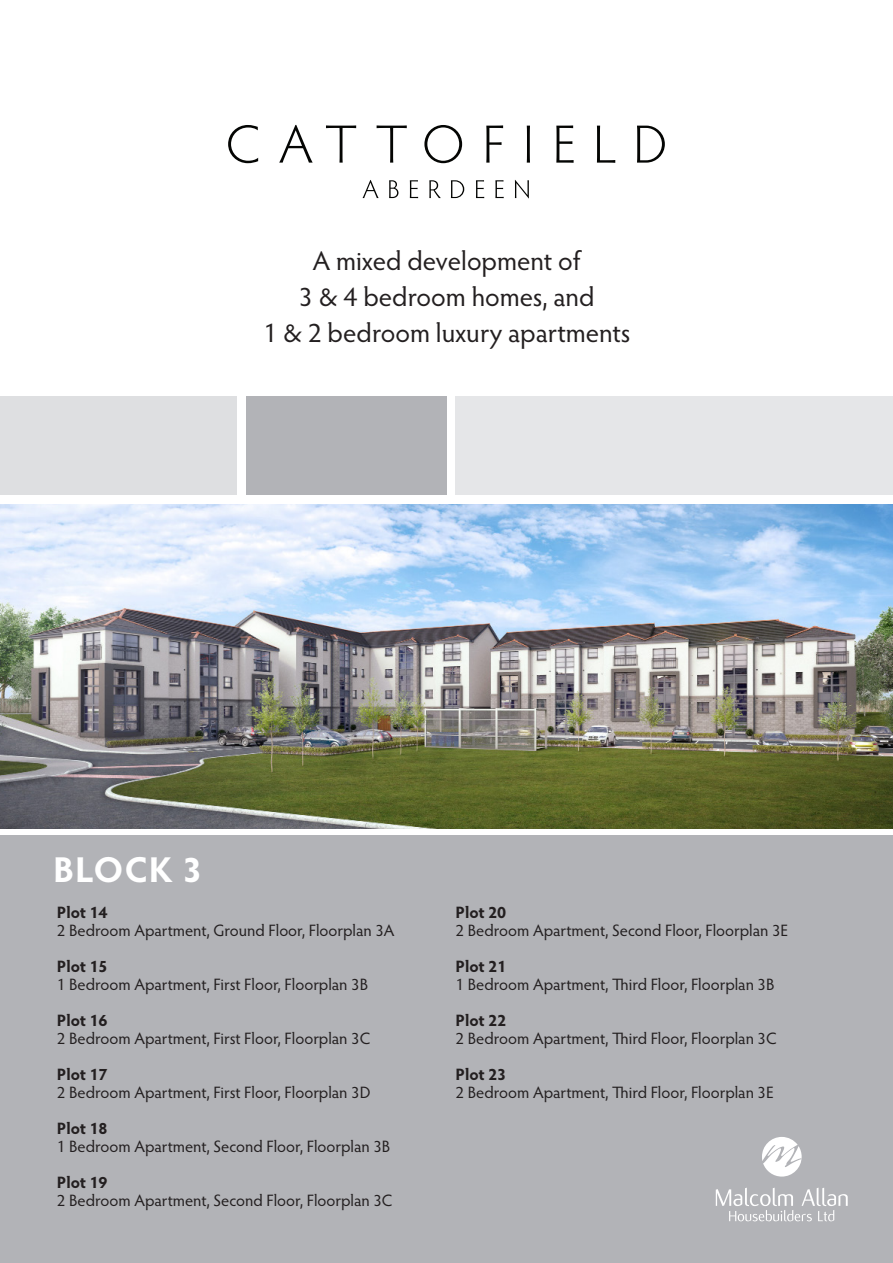
<style>
.page{position:relative;width:893px;height:1263px;background:#fff}
.page>*{position:absolute;margin:0;border:0;box-sizing:border-box;transform-origin:0 0}
.t1{font:700 36px "Hypatia Sans Pro";letter-spacing:.025em;color:#fff}
.t2{font:27px "Hypatia Sans Pro";color:#231f20}
.t3{font:16.5px "Hypatia Sans Pro";color:#231f20}
.t4{font:700 16.5px "Hypatia Sans Pro";color:#231f20}
</style>
<div class="page">
<div style="left:0;top:836px;width:893px;height:427px;background:#b2b3b7"></div>
<svg style="left:762px;top:1137px;width:40px;height:39px"></svg>
<svg style="left:716px;top:1187px;width:132px;height:34px"></svg>
<svg style="left:228px;top:125px;width:30px;height:38px"></svg>
<svg style="left:279px;top:125px;width:34px;height:38px"></svg>
<svg style="left:326px;top:125px;width:30px;height:38px"></svg>
<svg style="left:377px;top:125px;width:30px;height:38px"></svg>
<svg style="left:424px;top:125px;width:38px;height:38px"></svg>
<svg style="left:486px;top:125px;width:17px;height:38px"></svg>
<svg style="left:527px;top:126px;width:3px;height:37px"></svg>
<svg style="left:556px;top:125px;width:18px;height:38px"></svg>
<svg style="left:597px;top:126px;width:18px;height:37px"></svg>
<svg style="left:637px;top:126px;width:28px;height:37px"></svg>
<svg style="left:363px;top:180px;width:16px;height:18px"></svg>
<svg style="left:389px;top:180px;width:9px;height:18px"></svg>
<svg style="left:410px;top:180px;width:8px;height:18px"></svg>
<svg style="left:429px;top:180px;width:12px;height:18px"></svg>
<svg style="left:451px;top:180px;width:13px;height:18px"></svg>
<svg style="left:476px;top:180px;width:8px;height:18px"></svg>
<svg style="left:495px;top:180px;width:9px;height:18px"></svg>
<svg style="left:515px;top:180px;width:14px;height:18px"></svg>
<img style="left:0;top:504px;width:893px;height:324px">
<div style="left:0;top:396px;width:237px;height:99px;background:#dedfe1"></div>
<div style="left:246px;top:396px;width:200px;height:99px;background:#b2b3b7"></div>
<div style="left:455px;top:396px;width:438px;height:99px;background:#e5e6e8"></div>
<p class="t2" style="left:313px;top:243px;width:269px">A mixed development of</p>
<p class="t2" style="left:299px;top:279px;width:297px">3 &amp; 4 bedroom homes, and</p>
<p class="t2" style="left:263px;top:315px;width:369px">1 &amp; 2 bedroom luxury apartments</p>
<p class="t1" style="left:53px;top:844px;width:151px">BLOCK 3</p>
<p class="t4" style="left:57px;top:901px;width:52px">Plot 14</p>
<p class="t3" style="left:57px;top:919px;width:339px">2 Bedroom Apartment, Ground Floor, Floorplan 3A</p>
<p class="t4" style="left:57px;top:955px;width:52px">Plot 15</p>
<p class="t3" style="left:57px;top:973px;width:313px">1 Bedroom Apartment, First Floor, Floorplan 3B</p>
<p class="t4" style="left:57px;top:1009px;width:52px">Plot 16</p>
<p class="t3" style="left:57px;top:1027px;width:315px">2 Bedroom Apartment, First Floor, Floorplan 3C</p>
<p class="t4" style="left:57px;top:1063px;width:52px">Plot 17</p>
<p class="t3" style="left:57px;top:1081px;width:315px">2 Bedroom Apartment, First Floor, Floorplan 3D</p>
<p class="t4" style="left:57px;top:1117px;width:52px">Plot 18</p>
<p class="t3" style="left:57px;top:1135px;width:335px">1 Bedroom Apartment, Second Floor, Floorplan 3B</p>
<p class="t4" style="left:57px;top:1171px;width:52px">Plot 19</p>
<p class="t3" style="left:57px;top:1189px;width:337px">2 Bedroom Apartment, Second Floor, Floorplan 3C</p>
<p class="t4" style="left:456px;top:901px;width:52px">Plot 20</p>
<p class="t3" style="left:456px;top:919px;width:334px">2 Bedroom Apartment, Second Floor, Floorplan 3E</p>
<p class="t4" style="left:456px;top:955px;width:52px">Plot 21</p>
<p class="t3" style="left:456px;top:973px;width:320px">1 Bedroom Apartment, Third Floor, Floorplan 3B</p>
<p class="t4" style="left:456px;top:1009px;width:52px">Plot 22</p>
<p class="t3" style="left:456px;top:1027px;width:322px">2 Bedroom Apartment, Third Floor, Floorplan 3C</p>
<p class="t4" style="left:456px;top:1063px;width:52px">Plot 23</p>
<p class="t3" style="left:456px;top:1081px;width:320px">2 Bedroom Apartment, Third Floor, Floorplan 3E</p>
</div>
